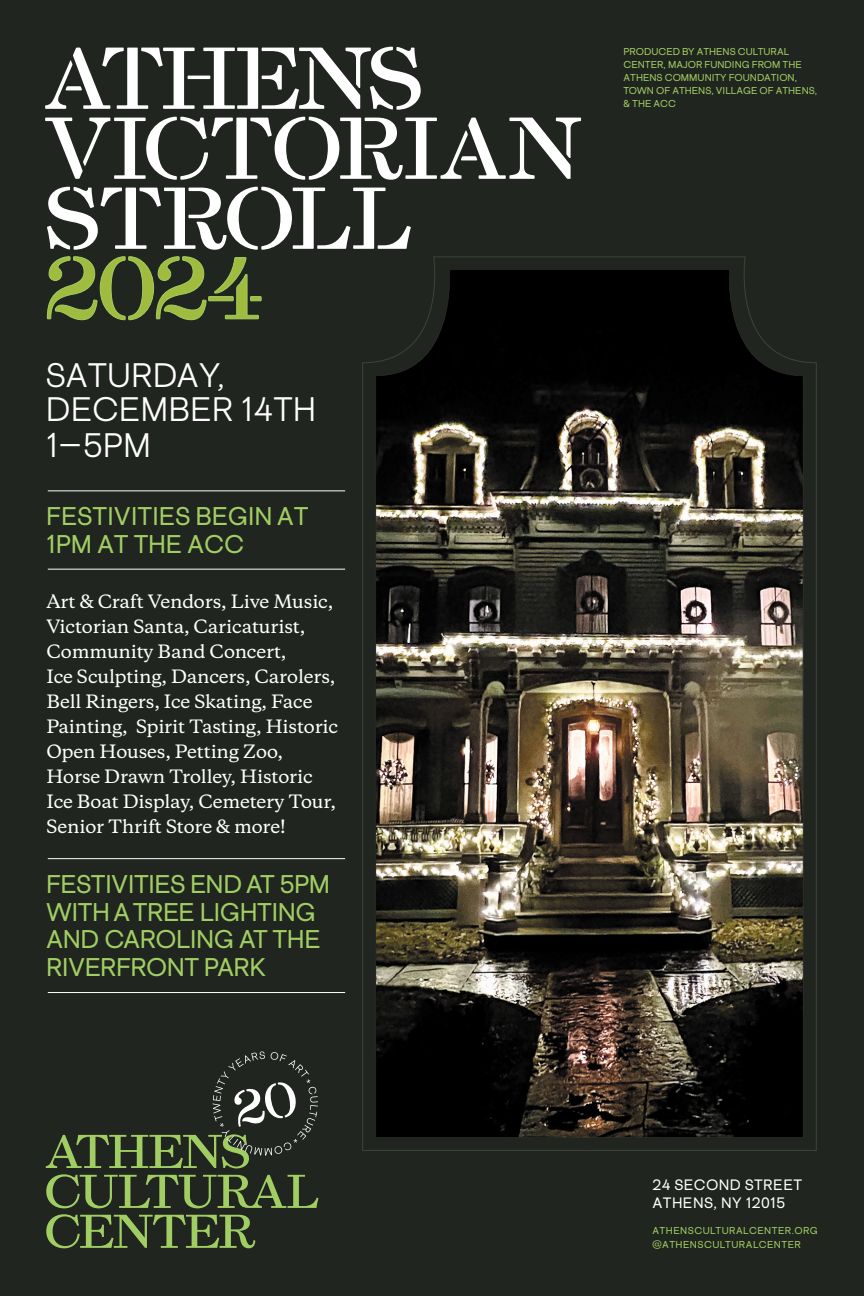
<style>
.page{position:relative;width:864px;height:1296px;background:#20251f}
.page>*{position:absolute;margin:0;border:0;box-sizing:border-box;transform-origin:0 0}
.t1{font:30.5px/36px "Cosmica";color:#fff}
.t2{font:500 23px/27.5px "Cosmica";letter-spacing:-.025em;color:#a1ce63}
.t3{font:500 17.25px/25px "Copernicus";letter-spacing:-.01em;color:#fff}
.t4{font:500 13.5px "Cosmica";letter-spacing:.03em;color:#fff}
.t5{font:500 9px/13px "Cosmica";color:#a1ce63}
.t6{font:500 9px "Cosmica";letter-spacing:.05em;color:#a1ce63}
</style>
<div class="page">
<svg style="left:47px;top:256px;width:215px;height:64px"></svg>
<svg style="left:47px;top:187px;width:364px;height:63px"></svg>
<svg style="left:45px;top:117px;width:536px;height:63px"></svg>
<svg style="left:45px;top:47px;width:376px;height:63px"></svg>
<svg style="left:362px;top:256px;width:455px;height:895px"></svg>
<hr style="left:48px;top:490px;width:297px;height:1px;background:#fff">
<hr style="left:48px;top:858px;width:297px;height:1px;background:#fff">
<hr style="left:48px;top:569px;width:297px;height:1px;background:#fff">
<hr style="left:48px;top:992px;width:297px;height:1px;background:#fff">
<svg style="left:46px;top:1214px;width:209px;height:34px"></svg>
<svg style="left:46px;top:1174px;width:273px;height:34px"></svg>
<svg style="left:46px;top:1051px;width:272px;height:117px"></svg>
<img style="left:375px;top:269px;width:429px;height:869px">
<p class="t1" style="left:46px;top:357px;width:180px">SATURDAY,</p>
<p class="t1" style="left:46px;top:391px;width:272px">DECEMBER 14TH<br>1—5PM</p>
<p class="t2" style="left:46px;top:503px;width:264px">FESTIVITIES BEGIN AT<br>1PM AT THE ACC</p>
<p class="t3" style="left:46px;top:587px;width:288px">Art &amp; Craft Vendors, Live Music,</p>
<p class="t3" style="left:46px;top:612px;width:261px">Victorian Santa, Caricaturist,</p>
<p class="t3" style="left:46px;top:637px;width:242px">Community Band Concert,</p>
<p class="t3" style="left:46px;top:662px;width:291px">Ice Sculpting, Dancers, Carolers,</p>
<p class="t3" style="left:46px;top:687px;width:293px">Bell Ringers, Ice Skating, Face<br>Painting, Spirit Tasting, Historic<br>Open Houses, Petting Zoo,</p>
<p class="t3" style="left:46px;top:762px;width:268px">Horse Drawn Trolley, Historic</p>
<p class="t3" style="left:46px;top:787px;width:291px">Ice Boat Display, Cemetery Tour,</p>
<p class="t3" style="left:46px;top:812px;width:241px">Senior Thrift Store &amp; more!</p>
<p class="t2" style="left:46px;top:871px;width:285px">FESTIVITIES END AT 5PM<br>WITH A TREE LIGHTING<br>AND CAROLING AT THE<br>RIVERFRONT PARK</p>
<p class="t5" style="left:624px;top:45px;width:167px">PRODUCED BY ATHENS CULTURAL</p>
<p class="t5" style="left:624px;top:58px;width:195px">CENTER, MAJOR FUNDING FROM THE<br>ATHENS COMMUNITY FOUNDATION,<br>TOWN OF ATHENS, VILLAGE OF ATHENS, &amp; THE ACC</p>
<p class="t4" style="left:652px;top:1176px;width:151px">24 SECOND STREET</p>
<p class="t4" style="left:652px;top:1195px;width:134px">ATHENS, NY 12015</p>
<p class="t6" style="left:652px;top:1225px;width:167px">ATHENSCULTURALCENTER.ORG</p>
<p class="t6" style="left:652px;top:1239px;width:150px">@ATHENSCULTURALCENTER</p>
</div>
